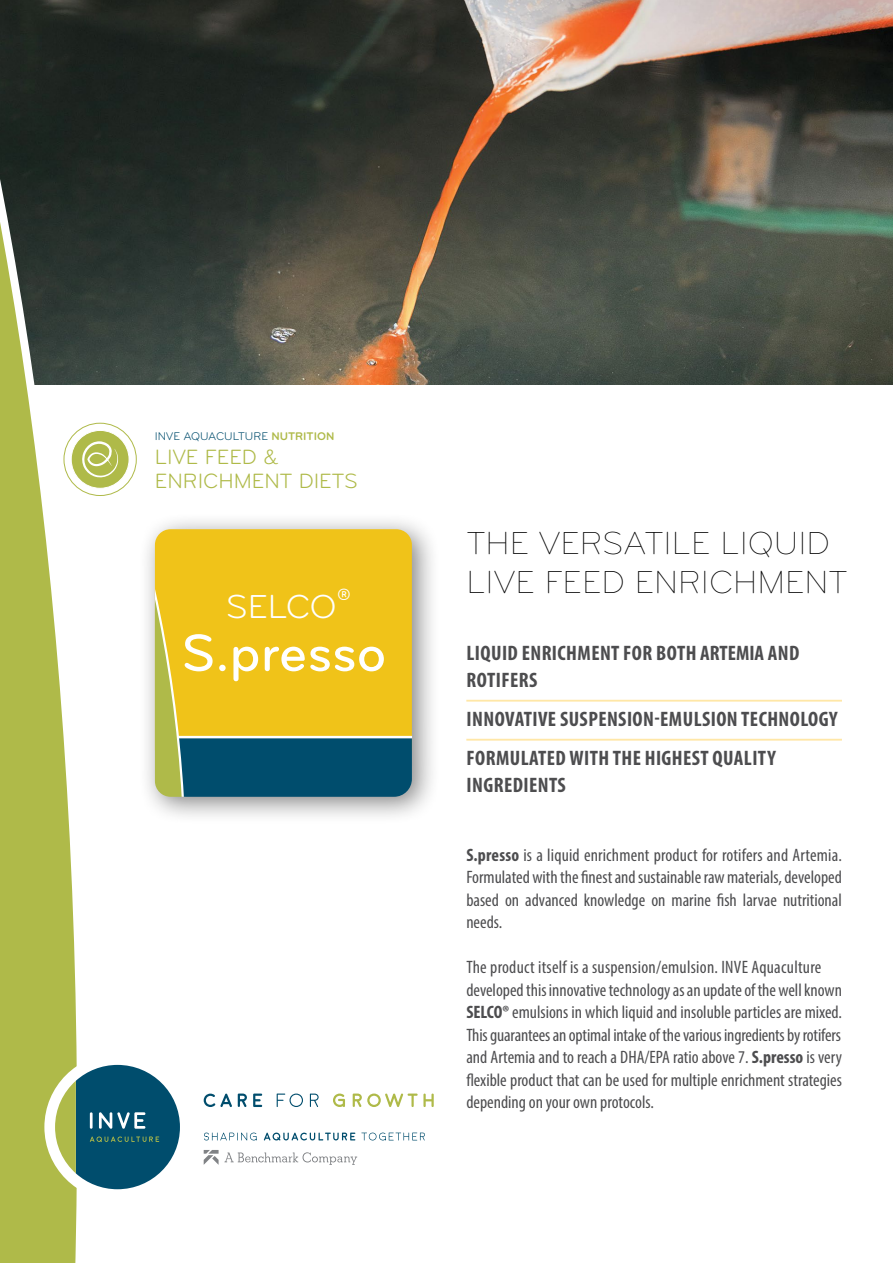
<style>
.page{position:relative;width:893px;height:1263px;background:#fff}
.page>*{position:absolute;margin:0;border:0;box-sizing:border-box;transform-origin:0 0}
.t1{font:500 54px "Bryant";letter-spacing:-.005em;color:#fff}
.t2{font:34.5px "Bryant";letter-spacing:-.005em;color:#fff}
.t3{font:300 33px/39px "Bryant";color:#000}
.t4{font:21.45px/24px "Bryant";color:#afba49}
.t5{font:700 condensed 21px/27px "Myriad Pro";letter-spacing:.02em;color:#4d4d4f}
.t6{font:condensed 18px/22.5px "Myriad Pro";color:#4d4d4f;text-align:justify}
.t7{font:11.55px "Bryant";color:#004d6d}
.s1{font-weight:700;color:#afba49}
.s2{font-weight:700}
</style>
<div class="page">
<img style="left:0;top:0;width:893px;height:385px">
<div style="left:138px;top:512px;width:302px;height:313px;background:#000;opacity:.48"></div>
<div style="left:155px;top:529px;width:257px;height:47px;background:#f0c319"></div>
<svg style="left:155px;top:576px;width:257px;height:221px;background:#b4a734"></svg>
<svg style="left:77px;top:115px;width:8px;height:378px"></svg>
<svg style="left:0;top:115px;width:77px;height:1148px;background:#9fa85c"></svg>
<svg style="left:204px;top:1093px;width:28px;height:14px"></svg>
<svg style="left:238px;top:1093px;width:9px;height:14px"></svg>
<svg style="left:253px;top:1093px;width:9px;height:14px"></svg>
<svg style="left:277px;top:1093px;width:26px;height:14px"></svg>
<svg style="left:310px;top:1093px;width:9px;height:14px"></svg>
<svg style="left:333px;top:1093px;width:12px;height:14px"></svg>
<svg style="left:353px;top:1093px;width:81px;height:14px"></svg>
<svg style="left:264px;top:1132px;width:91px;height:8px"></svg>
<svg style="left:361px;top:1132px;width:64px;height:8px"></svg>
<svg style="left:204px;top:1132px;width:53px;height:8px"></svg>
<div style="left:44px;top:1053px;width:147px;height:147px;background:#fff;border-radius:50%"></div>
<svg style="left:55px;top:1065px;width:125px;height:124px"></svg>
<div style="left:71px;top:430px;width:58px;height:58px;background:#afba49;border-radius:50%"></div>
<div style="left:71px;top:430px;width:59px;height:59px;border:1px solid #fff;border-radius:50%"></div>
<div style="left:64px;top:423px;width:73px;height:73px;border:1px solid #afba49;border-radius:50%"></div>
<svg style="left:82px;top:441px;width:36px;height:37px"></svg>
<svg style="left:204px;top:1150px;width:153px;height:15px"></svg>
<hr style="left:466px;top:700px;width:376px;height:2px;background:#ffe7a7">
<hr style="left:466px;top:739px;width:376px;height:2px;background:#ffe7a7">
<p class="t7" style="left:155px;top:430px;width:181px">INVE AQUACULTURE <span class="s1">NUTRITION</span></p>
<p class="t4" style="left:155px;top:446px;width:204px">LIVE FEED &amp;<br>ENRICHMENT DIETS</p>
<h3 class="t3" style="left:466px;top:524px;width:383px">THE VERSATILE LIQUID<br>LIVE FEED ENRICHMENT</h3>
<h2 class="t2" style="left:226px;top:588px;width:127px">SELCO®</h2>
<h1 class="t1" style="left:181px;top:624px;width:207px">S.presso</h1>
<p class="t5" style="left:467px;top:639px;width:334px">LIQUID ENRICHMENT FOR BOTH ARTEMIA AND<br>ROTIFERS</p>
<p class="t5" style="left:467px;top:699px;width:372px;line-height:39px">INNOVATIVE SUSPENSION-EMULSION TECHNOLOGY<br>FORMULATED WITH THE HIGHEST QUALITY</p>
<p class="t5" style="left:467px;top:771px;width:101px">INGREDIENTS</p>
<p class="t6" style="left:466px;top:843px;width:377px"><span class="s2">S.presso</span> is a liquid enrichment product for rotifers and Artemia.<br>Formulated with the finest and sustainable raw materials, developed based on advanced knowledge on marine fish larvae nutritional needs.</p>
<p class="t6" style="left:466px;top:956px;width:377px;text-align:left">The product itself is a suspension/emulsion. INVE Aquaculture developed this innovative technology as an update of the well known <span class="s2">SELCO®</span> emulsions in which liquid and insoluble particles are mixed.<br>This guarantees an optimal intake of the various ingredients by rotifers and Artemia and to reach a DHA/EPA ratio above 7. <span class="s2">S.presso</span> is very flexible product that can be used for multiple enrichment strategies depending on your own protocols.</p>
</div>
